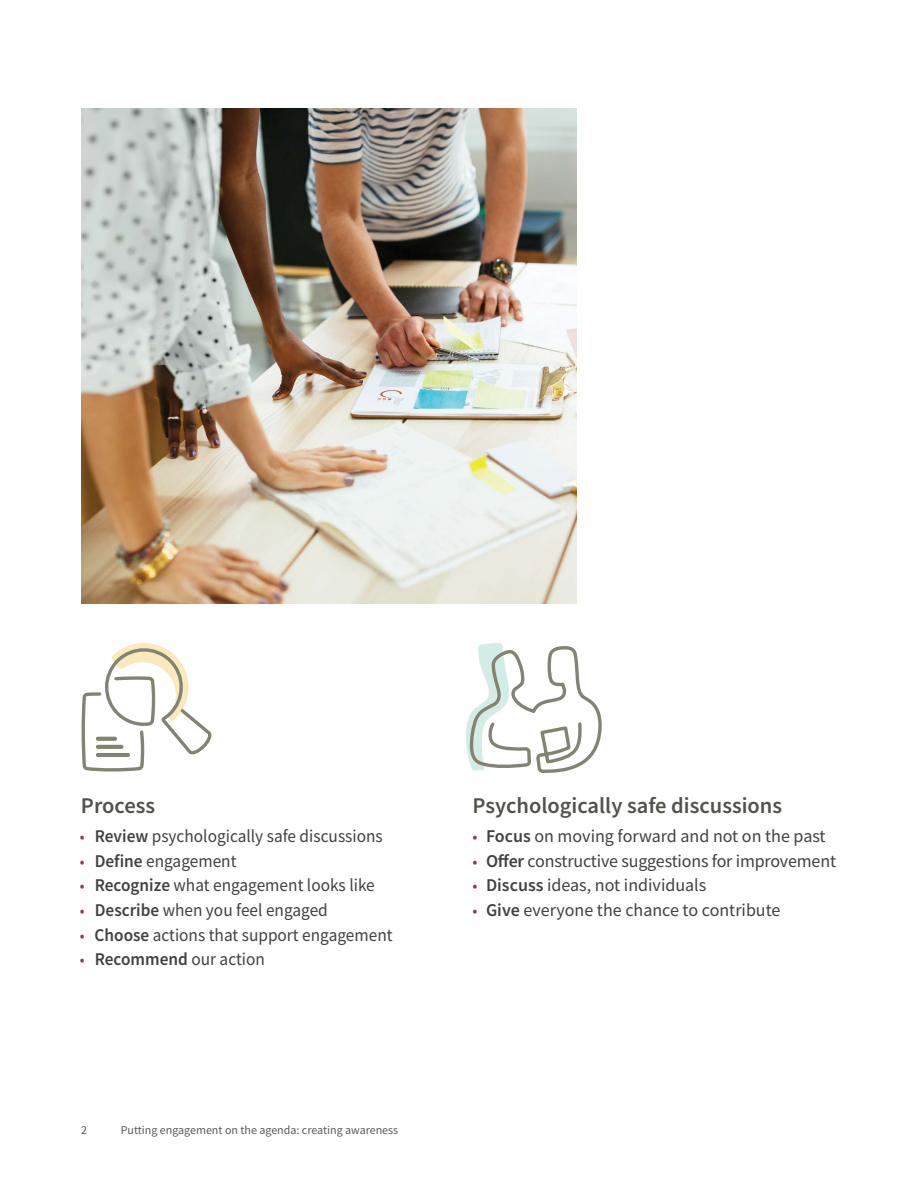
<style>
.page{position:relative;width:918px;height:1188px;background:#fff}
.page>*{position:absolute;margin:0;border:0;box-sizing:border-box;transform-origin:0 0}
.t1{font:600 22.5px "Source Sans Pro";color:#51524a}
.t2{font:18px "Source Sans Pro";color:#414042;scale:.96 1}
.t3{font:18px "Source Sans Pro";color:#414042}
.t4{font:600 18px "Source Sans Pro";color:#414042;scale:.96 1}
.t5{font:12px "Source Sans Pro";color:#58595b}
.s1{font-size:16.5px;color:#983943}
.s2{font-weight:600}
.s3{font-weight:400;font-size:16.5px;color:#983943}
.s4{font-weight:400}
</style>
<div class="page">
<img style="left:81px;top:108px;width:496px;height:496px">
<svg style="left:81px;top:643px;width:130px;height:129px"></svg>
<hr style="left:98px;top:737px;width:17px;height:4px;background:#929488">
<hr style="left:98px;top:753px;width:30px;height:4px;background:#838371">
<hr style="left:98px;top:737px;width:17px;height:3px;background:#838371">
<hr style="left:98px;top:745px;width:23px;height:4px;background:#838371">
<svg style="left:466px;top:643px;width:136px;height:130px"></svg>
<h2 class="t1" style="left:81px;top:790px;width:76px">Process</h2>
<p class="t2" style="left:80px;top:824px;width:317px"><span class="s1">•</span> <span class="s2">Review</span> psychologically safe discussions</p>
<p class="t2" style="left:80px;top:849px;width:165px"><span class="s1">•</span> <span class="s2">Define</span> engagement</p>
<p class="t2" style="left:80px;top:874px;width:309px"><span class="s1">•</span> <span class="s2">Recognize</span> what engagement looks like</p>
<p class="t2" style="left:80px;top:898px;width:260px"><span class="s1">•</span> <span class="s2">Describe</span> when you feel engaged</p>
<p class="t2" style="left:80px;top:923px;width:327px"><span class="s1">•</span> <span class="s2">Choose</span> actions that support engagement</p>
<p class="t4" style="left:80px;top:947px;width:194px"><span class="s3">•</span> Recommend <span class="s4">our action</span></p>
<p class="t5" style="left:81px;top:1122px;width:7px">2</p>
<p class="t5" style="left:121px;top:1122px;width:279px">Putting engagement on the agenda: creating awareness</p>
<h2 class="t1" style="left:472px;top:790px;width:311px">Psychologically safe discussions</h2>
<p class="t3" style="left:472px;top:824px;width:355px"><span class="s1">•</span> <span class="s2">Focus</span> on moving forward and not on the past</p>
<p class="t3" style="left:472px;top:849px;width:365px"><span class="s1">•</span> <span class="s2">Ofer</span> constructive suggestions for improvement</p>
<p class="t3" style="left:472px;top:874px;width:235px"><span class="s1">•</span> <span class="s2">Discuss</span> ideas, not individuals</p>
<p class="t3" style="left:472px;top:898px;width:310px"><span class="s1">•</span> <span class="s2">Give</span> everyone the chance to contribute</p>
</div>
